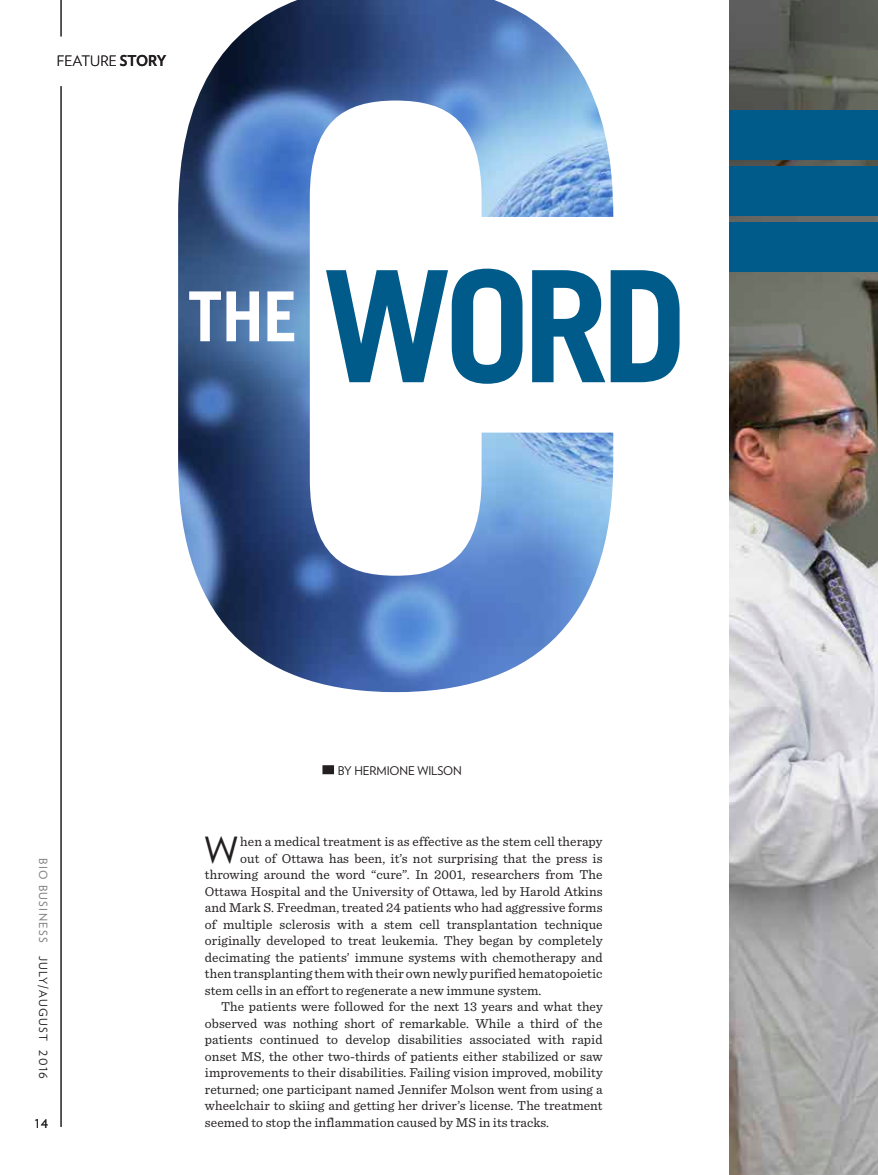
<style>
.page{position:relative;width:878px;height:1175px;background:#fff}
.page>*{position:absolute;margin:0;border:0;box-sizing:border-box;transform-origin:0 0}
.t1{font:36px "Verlag";color:#231f20}
.t2{font:300 14.25px "Verlag";color:#231f20}
.t3{font:13.5px "Sentinel";letter-spacing:.005em;color:#231f20}
.t4{font:12px "Verlag";letter-spacing:-.01em;color:#231f20}
.t5{font:11.25px "Verlag";letter-spacing:.12em;color:#231f20}
.s1{font-weight:700;font-size:15px}
.s2{color:#77797b}
</style>
<div class="page">
<img style="left:178px;top:0;width:435px;height:692px">
<svg style="left:189px;top:291px;width:105px;height:50px"></svg>
<svg style="left:326px;top:269px;width:353px;height:115px"></svg>
<div style="left:322px;top:765px;width:12px;height:9px;background:#231f20"></div>
<img style="left:729px;top:0;width:149px;height:1174px">
<div style="left:729px;top:110px;width:149px;height:50px;background:#005b8a"></div>
<div style="left:729px;top:222px;width:149px;height:50px;background:#005b8a"></div>
<div style="left:729px;top:166px;width:149px;height:50px;background:#005b8a"></div>
<hr style="left:61px;top:0;width:1px;height:36px;background:#231f20">
<hr style="left:61px;top:86px;width:1px;height:1040px;background:#231f20">
<p class="t2" style="left:57px;top:51px;width:111px">FEATURE <span class="s1">STORY</span></p>
<p class="t5" style="left:52px;top:858px;width:222px;rotate:90deg"><span class="s2">BIO BUSINESS</span> JULY/AUGUST 2016</p>
<p class="t4" style="left:35px;top:1114px;width:15px">14</p>
<p class="t4" style="left:338px;top:761px;width:125px">BY HERMIONE WILSON</p>
<h1 class="t1" style="left:205px;top:823px;width:34px">W</h1>
<p class="t3" style="left:240px;top:831px;width:364px">hen a medical treatment is as effective as the stem cell therapy</p>
<p class="t3" style="left:240px;top:848px;width:364px">out of Ottawa has been, it’s not surprising that the press is</p>
<p class="t3" style="left:205px;top:864px;width:399px">throwing around the word “cure”. In 2001, researchers from The</p>
<p class="t3" style="left:205px;top:881px;width:399px">Ottawa Hospital and the University of Ottawa, led by Harold Atkins</p>
<p class="t3" style="left:205px;top:897px;width:399px">and Mark S. Freedman, treated 24 patients who had aggressive forms</p>
<p class="t3" style="left:205px;top:914px;width:399px">of multiple sclerosis with a stem cell transplantation technique</p>
<p class="t3" style="left:205px;top:930px;width:399px">originally developed to treat leukemia. They began by completely</p>
<p class="t3" style="left:205px;top:947px;width:399px">decimating the patients’ immune systems with chemotherapy and</p>
<p class="t3" style="left:205px;top:963px;width:399px">then transplanting them with their own newly purified hematopoietic</p>
<p class="t3" style="left:205px;top:980px;width:338px">stem cells in an effort to regenerate a new immune system.</p>
<p class="t3" style="left:221px;top:996px;width:383px">The patients were followed for the next 13 years and what they</p>
<p class="t3" style="left:205px;top:1013px;width:399px">observed was nothing short of remarkable. While a third of the</p>
<p class="t3" style="left:205px;top:1029px;width:399px">patients continued to develop disabilities associated with rapid</p>
<p class="t3" style="left:205px;top:1046px;width:399px">onset MS, the other two-thirds of patients either stabilized or saw</p>
<p class="t3" style="left:205px;top:1062px;width:399px">improvements to their disabilities. Failing vision improved, mobility</p>
<p class="t3" style="left:205px;top:1079px;width:399px">returned; one participant named Jennifer Molson went from using a</p>
<p class="t3" style="left:205px;top:1095px;width:399px">wheelchair to skiing and getting her driver’s license. The treatment</p>
<p class="t3" style="left:205px;top:1112px;width:346px">seemed to stop the inflammation caused by MS in its tracks.</p>
</div>
